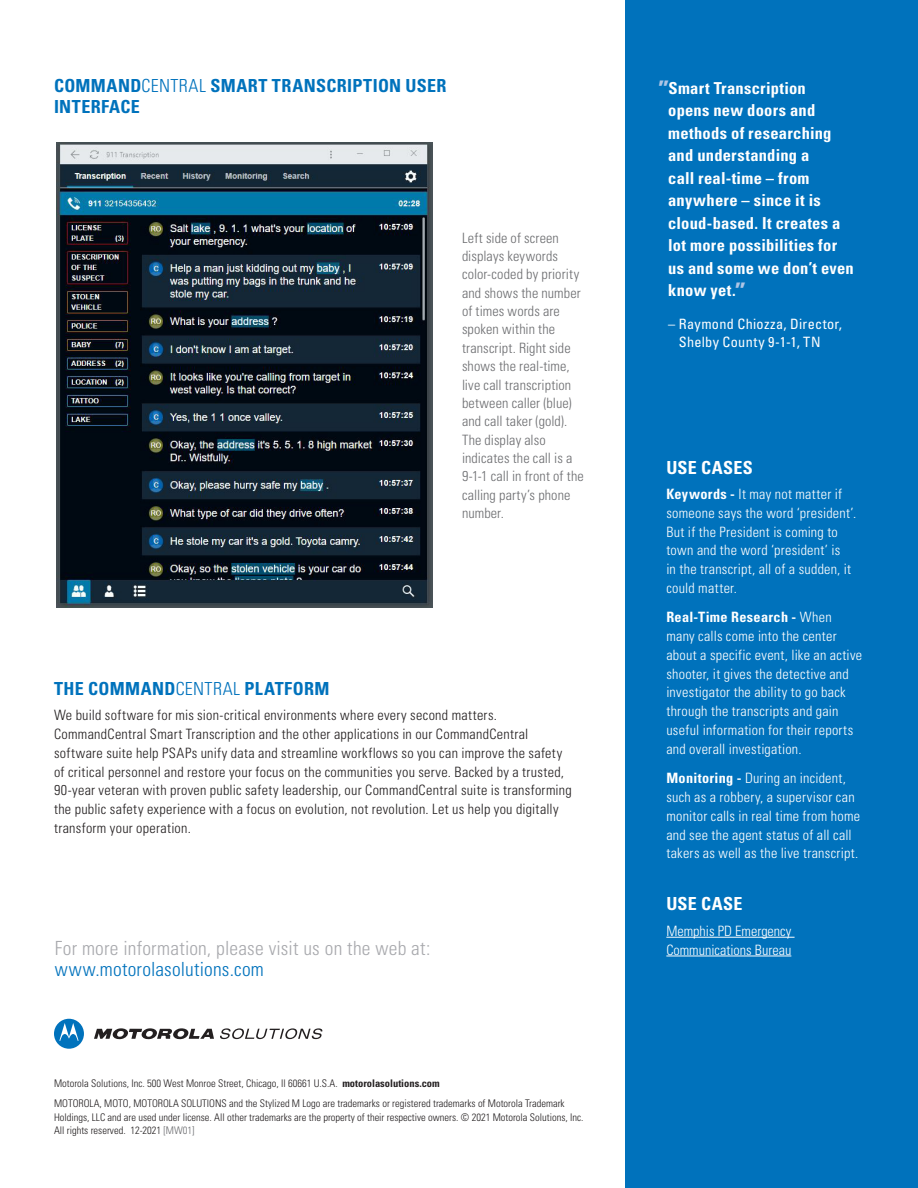
<style>
.page{position:relative;width:918px;height:1188px;background:#fff}
.page>*{position:absolute;margin:0;border:0;box-sizing:border-box;transform-origin:0 0}
.Body_Text{font:300 condensed 19.5px/21px "Univers";letter-spacing:.015em;color:#a8a9ad}
.Body_Text-2{font:700 condensed 18px/21px "Univers";letter-spacing:.02em;color:#0072bc}
.Body_Text-3{font:700 condensed 18px "Univers";letter-spacing:.015em;color:#fff}
.Body_Text-4{font:700 condensed 16.5px/22.5px "Univers";letter-spacing:.015em;color:#fff}
.Body_Text-5{font:300 condensed 14.25px/18.8px "Univers";letter-spacing:.02em;color:#fff}
.Body_Text-6{font:300 condensed 14.25px/18.8px "Univers";letter-spacing:.02em;color:#231f20}
.Body_Text-7{font:300 condensed 14.25px/18.3px "Univers";letter-spacing:.01em;color:#6c6d70}
.Body_Text-8{font:condensed 14.25px/18.8px "Univers";letter-spacing:.025em;color:#fff}
.Body_Text-9{font:300 condensed 14.25px/18.8px "Univers";color:#fff}
.t1{font:300 condensed 10.5px/13.5px "Univers";color:#231f20}
.s1{font-family:"Univers LT Pro";font-weight:300}
.s2{color:#0072bc}
.s3{font-weight:700}
.s4{color:#6c6d70}
.s5{font-size:27px;color:#aec5e5}
</style>
<div class="page">
<div style="left:625px;top:0;width:293px;height:1188px;background:#0072bc"></div>
<svg style="left:94px;top:1028px;width:120px;height:12px"></svg>
<svg style="left:54px;top:1019px;width:30px;height:30px"></svg>
<svg style="left:220px;top:1028px;width:102px;height:11px"></svg>
<hr style="left:666px;top:937px;width:129px;height:1px;background:#fff">
<hr style="left:666px;top:956px;width:125px;height:1px;background:#fff">
<img style="left:56px;top:142px;width:377px;height:465px">
<p class="Body_Text-2" style="left:54px;top:75px;width:394px">COMMAND<span class="s1">CENTRAL</span> SMART TRANSCRIPTION USER<br>INTERFACE</p>
<p class="Body_Text-7" style="left:462px;top:228px;width:123px">Left side of screen displays keywords color-coded by priority and shows the number of times words are spoken within the transcript. Right side shows the real-time, live call transcription between caller (blue) and call taker (gold).<br>The display also indicates the call is a<br>9-1-1 call in front of the calling party’s phone number.</p>
<p class="Body_Text-2" style="left:54px;top:678px;width:277px">THE COMMAND<span class="s1">CENTRAL</span> PLATFORM</p>
<p class="Body_Text-6" style="left:54px;top:706px;width:519px">We build software for mis sion-critical environments where every second matters.<br>CommandCentral Smart Transcription and the other applications in our CommandCentral software suite help PSAPs unify data and streamline workflows so you can improve the safety of critical personnel and restore your focus on the communities you serve. Backed by a trusted, 90-year veteran with proven public safety leadership, our CommandCentral suite is transforming the public safety experience with a focus on evolution, not revolution. Let us help you digitally transform your operation.</p>
<p class="Body_Text" style="left:55px;top:937px;width:377px">For more information, please visit us on the web at: <span class="s2">www.motorolasolutions.com</span></p>
<p class="t1" style="left:54px;top:1077px;width:387px">Motorola Solutions, Inc. 500 West Monroe Street, Chicago, Il 60661 U.S.A. <span class="s3">motorolasolutions.com</span></p>
<p class="t1" style="left:54px;top:1097px;width:531px">MOTOROLA, MOTO, MOTOROLA SOLUTIONS and the Stylized M Logo are trademarks or registered trademarks of Motorola Trademark<br>Holdings, LLC and are used under license. All other trademarks are the property of their respective owners. © 2021 Motorola Solutions, Inc.<br>All rights reserved. 12-2021 <span class="s4">[MW01]</span></p>
<p class="Body_Text-4" style="left:668px;top:77px;width:187px;text-indent:-10px"><span class="s5">”</span>Smart Transcription<br>opens new doors and methods of researching and understanding a<br>call real-time – from anywhere – since it is cloud-based. It creates a lot more possibilities for us and some we don’t even know yet.<span class="s5">”</span></p>
<p class="Body_Text-8" style="left:679px;top:314px;width:165px;text-indent:-10px">– Raymond Chiozza, Director,<br>Shelby County 9-1-1, TN</p>
<p class="Body_Text-3" style="left:666px;top:456px;width:88px">USE CASES</p>
<p class="Body_Text-5" style="left:666px;top:485px;width:191px"><span class="s3">Keywords -</span> It may not matter if someone says the word ‘president’.<br>But if the President is coming to town and the word ‘president’ is<br>in the transcript, all of a sudden, it could matter.</p>
<p class="Body_Text-5" style="left:666px;top:608px;width:197px"><span class="s3">Real-Time Research -</span> When many calls come into the center about a specific event, like an active shooter, it gives the detective and investigator the ability to go back through the transcripts and gain useful information for their reports and overall investigation.</p>
<p class="Body_Text-5" style="left:666px;top:769px;width:195px"><span class="s3">Monitoring -</span> During an incident, such as a robbery, a supervisor can monitor calls in real time from home and see the agent status of all call takers as well as the live transcript.</p>
<p class="Body_Text-3" style="left:666px;top:893px;width:77px">USE CASE</p>
<p class="Body_Text-9" style="left:666px;top:921px;width:127px">Memphis PD Emergency<br>Communications Bureau</p>
</div>
